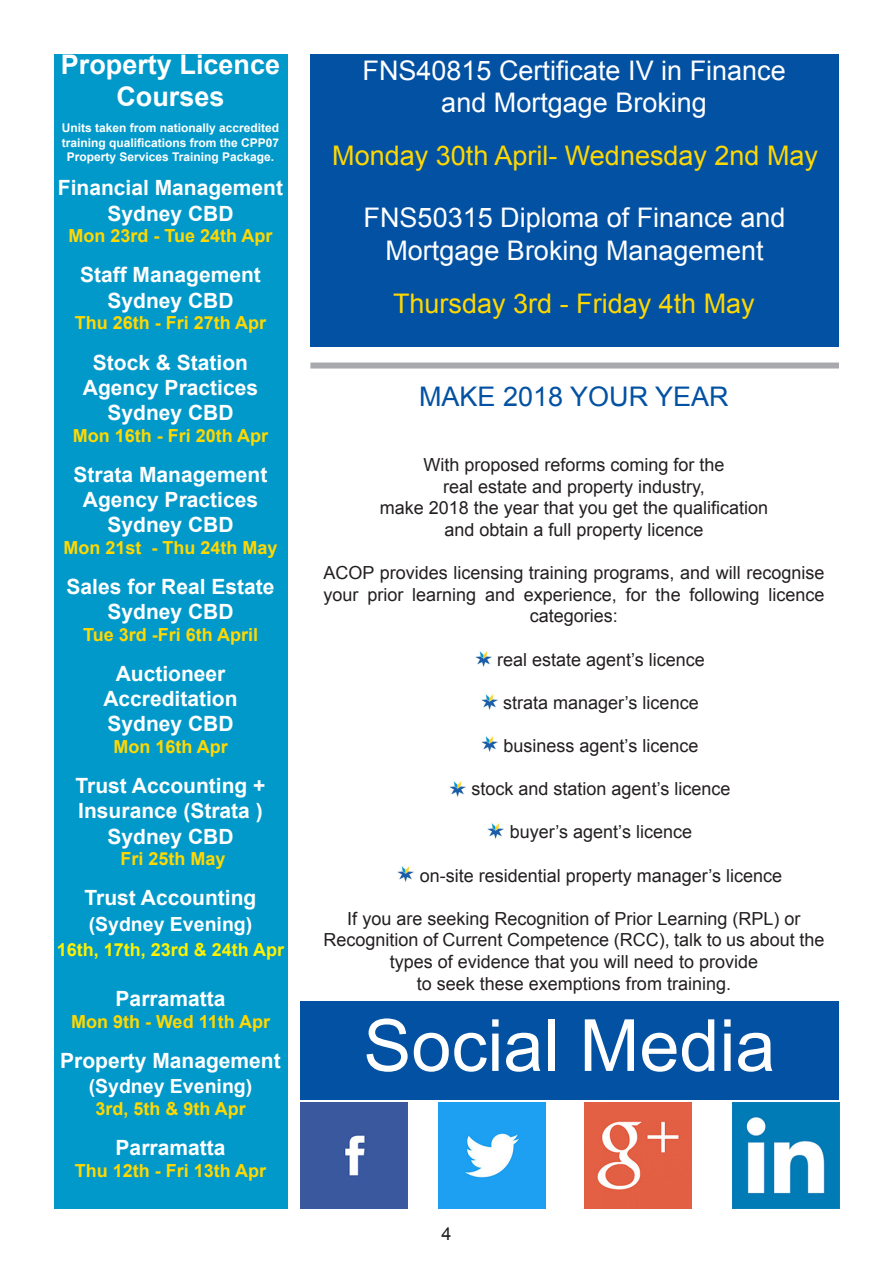
<style>
.page{position:relative;width:893px;height:1263px;background:#fff}
.page>*{position:absolute;margin:0;border:0;box-sizing:border-box;transform-origin:0 0}
.t1{font:72px "Arial";color:#fff}
.t2{font:27px/32.4px "Arial";color:#fff;text-align:center}
.t3{font:27px "Arial";color:#ffd801}
.t4{font:700 27px/32.4px "Arial";color:#fff;text-align:center}
.Body_Text{font:27px "Arial";color:#0351a2}
.t5{font:700 21px/25.2px "Arial";color:#fff;text-align:center}
.t6{font:700 19.5px "Arial";color:#fff}
.Body_Text-2{font:18px/21.6px "Arial";color:#231f20;text-align:center}
.t7{font:700 18px "Arial";color:#ffd801}
.t8{font:700 18px "Arial";color:#fff101}
.t9{font:700 12px/14.4px "Arial";color:#fff;text-align:center}
</style>
<div class="page">
<div style="left:54px;top:54px;width:233px;height:1155px;background:#0099ca"></div>
<div style="left:300px;top:1001px;width:539px;height:99px;background:#0351a2"></div>
<div style="left:301px;top:1102px;width:106px;height:107px;background:#3a589e"></div>
<img style="left:439px;top:1102px;width:106px;height:107px">
<img style="left:585px;top:1102px;width:106px;height:107px">
<img style="left:733px;top:1102px;width:106px;height:107px">
<img style="left:475px;top:651px;width:16px;height:16px">
<img style="left:482px;top:694px;width:15px;height:16px">
<img style="left:482px;top:736px;width:15px;height:16px">
<img style="left:450px;top:781px;width:16px;height:16px">
<img style="left:488px;top:823px;width:16px;height:16px">
<img style="left:398px;top:866px;width:16px;height:16px">
<div style="left:310px;top:362px;width:529px;height:6px;background:#a8a9ad"></div>
<div style="left:310px;top:54px;width:529px;height:293px;background:#0351a2"></div>
<p class="t4" style="left:61px;top:49px;width:221px">Property Licence<br>Courses</p>
<p class="t9" style="left:62px;top:121px;width:219px">Units taken from nationally accredited training qualifications from the CPP07<br>Property Services Training Package.</p>
<p class="t5" style="left:58px;top:176px;width:227px">Financial Management</p>
<p class="t5" style="left:107px;top:201px;width:128px">Sydney CBD</p>
<p class="t7" style="left:68px;top:224px;width:206px">Mon 23rd - Tue 24th Apr</p>
<p class="t5" style="left:80px;top:263px;width:182px">Staff Management</p>
<p class="t5" style="left:107px;top:288px;width:128px">Sydney CBD</p>
<p class="t7" style="left:75px;top:311px;width:193px">Thu 26th - Fri 27th Apr</p>
<p class="t5" style="left:83px;top:350px;width:177px">Stock &amp; Station<br>Agency Practices</p>
<p class="t5" style="left:107px;top:401px;width:128px">Sydney CBD</p>
<p class="t7" style="left:73px;top:423px;width:197px">Mon 16th - Fri 20th Apr</p>
<p class="t5" style="left:74px;top:462px;width:195px">Strata Management<br>Agency Practices</p>
<p class="t5" style="left:107px;top:513px;width:128px">Sydney CBD</p>
<p class="t7" style="left:63px;top:535px;width:216px">Mon 21st - Thu 24th May</p>
<p class="t5" style="left:67px;top:575px;width:209px">Sales for Real Estate</p>
<p class="t5" style="left:107px;top:600px;width:128px">Sydney CBD</p>
<p class="t7" style="left:83px;top:622px;width:177px">Tue 3rd -Fri 6th April</p>
<p class="t5" style="left:116px;top:662px;width:111px">Auctioneer</p>
<p class="t5" style="left:103px;top:687px;width:136px">Accreditation</p>
<p class="t5" style="left:107px;top:712px;width:128px">Sydney CBD</p>
<p class="t7" style="left:113px;top:735px;width:116px">Mon 16th Apr</p>
<p class="t5" style="left:76px;top:774px;width:191px;text-align:left">Trust Accounting +<br>Insurance (Strata )</p>
<p class="t5" style="left:107px;top:824px;width:128px">Sydney CBD</p>
<p class="t7" style="left:120px;top:847px;width:107px">Fri 25th May</p>
<p class="t5" style="left:85px;top:886px;width:173px">Trust Accounting</p>
<p class="t6" style="left:89px;top:911px;width:165px">(Sydney Evening)</p>
<p class="t8" style="left:57px;top:937px;width:229px">16th, 17th, 23rd &amp; 24th Apr</p>
<p class="t5" style="left:116px;top:987px;width:111px">Parramatta</p>
<p class="t7" style="left:71px;top:1009px;width:200px">Mon 9th - Wed 11th Apr</p>
<p class="t5" style="left:60px;top:1049px;width:222px">Property Management</p>
<p class="t6" style="left:89px;top:1073px;width:165px">(Sydney Evening)</p>
<p class="t7" style="left:95px;top:1096px;width:152px">3rd, 5th &amp; 9th Apr</p>
<p class="t5" style="left:116px;top:1136px;width:111px">Parramatta</p>
<p class="t7" style="left:75px;top:1158px;width:193px">Thu 12th - Fri 13th Apr</p>
<p class="t2" style="left:363px;top:55px;width:425px">FNS40815 Certificate IV in Finance</p>
<p class="t2" style="left:441px;top:87px;width:267px">and Mortgage Broking</p>
<p class="t3" style="left:332px;top:138px;width:487px">Monday 30th April- Wednesday 2nd May</p>
<p class="t2" style="left:364px;top:202px;width:423px">FNS50315 Diploma of Finance and<br>Mortgage Broking Management</p>
<p class="t3" style="left:393px;top:286px;width:363px">Thursday 3rd - Friday 4th May</p>
<p class="Body_Text" style="left:419px;top:379px;width:311px">MAKE 2018 YOUR YEAR</p>
<p class="Body_Text-2" style="left:423px;top:454px;width:303px">With proposed reforms coming for the</p>
<p class="Body_Text-2" style="left:443px;top:476px;width:263px">real estate and property industry,</p>
<p class="Body_Text-2" style="left:380px;top:497px;width:390px">make 2018 the year that you get the qualification</p>
<p class="Body_Text-2" style="left:444px;top:519px;width:261px">and obtain a full property licence</p>
<p class="Body_Text-2" style="left:323px;top:562px;width:502px">ACOP provides licensing training programs, and will recognise your prior learning and experience, for the following licence categories:</p>
<p class="Body_Text-2" style="left:497px;top:649px;width:209px">real estate agent’s licence</p>
<p class="Body_Text-2" style="left:503px;top:692px;width:197px">strata manager’s licence</p>
<p class="Body_Text-2" style="left:504px;top:735px;width:196px">business agent’s licence</p>
<p class="Body_Text-2" style="left:471px;top:778px;width:260px">stock and station agent’s licence</p>
<p class="Body_Text-2" style="left:510px;top:821px;width:184px">buyer’s agent’s licence</p>
<p class="Body_Text-2" style="left:420px;top:865px;width:364px">on-site residential property manager’s licence</p>
<p class="Body_Text-2" style="left:347px;top:908px;width:455px">If you are seeking Recognition of Prior Learning (RPL) or</p>
<p class="Body_Text-2" style="left:323px;top:929px;width:502px">Recognition of Current Competence (RCC), talk to us about the</p>
<p class="Body_Text-2" style="left:390px;top:951px;width:370px">types of evidence that you will need to provide</p>
<p class="Body_Text-2" style="left:417px;top:973px;width:316px">to seek these exemptions from training.</p>
<p class="t1" style="left:363px;top:998px;width:414px">Social Media</p>
<p class="Body_Text-2" style="left:441px;top:1223px;width:12px">4</p>
</div>
